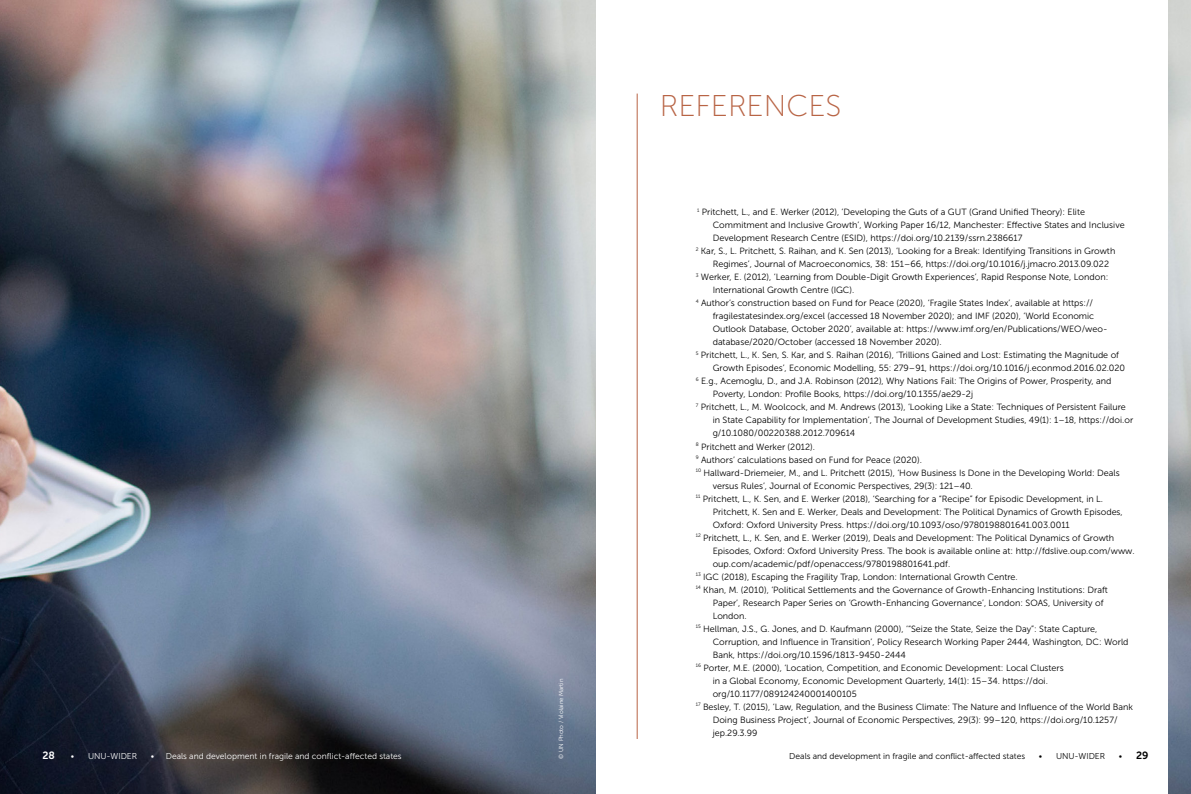
<style>
.page{position:relative;width:1191px;height:794px;background:#fff}
.page>*{position:absolute;margin:0;border:0;box-sizing:border-box;transform-origin:0 0}
.t1{font:30px "Museo Sans 100";color:#b86445}
.t2{font:10.5px "Museo Sans 700";color:#000}
.t3{font:10.5px "Museo Sans 700";color:#fff}
.t4{font:9px "Museo Sans 300";color:#000}
.t5{font:8.5px "Museo Sans 300";color:#fff}
.t6{font:8.5px "Museo Sans 300";color:#000}
.t7{font:6px "Museo Sans 300";color:#fff}
.s1{font-family:"Museo Sans 300";font-size:8.5px}
</style>
<div class="page">
<hr style="left:636px;top:94px;width:1px;height:645px;background:#b86445">
<img style="left:0;top:0;width:595px;height:794px">
<img style="left:1168px;top:0;width:23px;height:794px">
<p class="t3" style="left:43px;top:750px;width:14px">28</p>
<p class="t5" style="left:168px;top:752px;width:131px">Framework and policy guidebook</p>
<p class="t5" style="left:71px;top:752px;width:68px">• UNU-WIDER</p>
<p class="t5" style="left:151px;top:752px;width:252px">• Deals and development in fragile and conflict-affected states</p>
<p class="t7" style="left:558px;top:758px;width:81px;rotate:-90deg">© UN Photo / Violaine Martin</p>
<h1 class="t1" style="left:660px;top:90px;width:183px">REFERENCES</h1>
<p class="t4" style="left:697px;top:207px;width:389px"><sup>1</sup> Pritchett, L., and E. Werker (2012), ‘Developing the Guts of a GUT (Grand Unified Theory): Elite</p>
<p class="t4" style="left:712px;top:220px;width:413px">Commitment and Inclusive Growth’, Working Paper 16/12, Manchester: Effective States and Inclusive</p>
<p class="t4" style="left:712px;top:233px;width:311px">Development Research Centre (ESID), https://doi.org/10.2139/ssrn.2386617</p>
<p class="t4" style="left:695px;top:246px;width:421px"><sup>2</sup> Kar, S., L. Pritchett, S. Raihan, and K. Sen (2013), ‘Looking for a Break: Identifying Transitions in Growth</p>
<p class="t4" style="left:712px;top:259px;width:398px">Regimes’, Journal of Macroeconomics, 38: 151–66, https://doi.org/10.1016/j.jmacro.2013.09.022</p>
<p class="t4" style="left:695px;top:272px;width:414px"><sup>3</sup> Werker, E. (2012), ‘Learning from Double-Digit Growth Experiences’, Rapid Response Note, London:</p>
<p class="t4" style="left:712px;top:285px;width:143px">International Growth Centre (IGC).</p>
<p class="t4" style="left:695px;top:298px;width:399px"><sup>4</sup> Author’s construction based on Fund for Peace (2020), ‘Fragile States Index’, available at https://</p>
<p class="t4" style="left:712px;top:311px;width:383px">fragilestatesindex.org/excel (accessed 18 November 2020); and IMF (2020), ‘World Economic</p>
<p class="t4" style="left:712px;top:324px;width:396px">Outlook Database, October 2020’, available at: https://www.imf.org/en/Publications/WEO/weo-</p>
<p class="t4" style="left:712px;top:337px;width:230px">database/2020/October (accessed 18 November 2020).</p>
<p class="t4" style="left:695px;top:350px;width:425px"><sup>5</sup> Pritchett, L., K. Sen, S. Kar, and S. Raihan (2016), ‘Trillions Gained and Lost: Estimating the Magnitude of</p>
<p class="t4" style="left:712px;top:363px;width:414px">Growth Episodes’, Economic Modelling, 55: 279–91, https://doi.org/10.1016/j.econmod.2016.02.020</p>
<p class="t4" style="left:695px;top:376px;width:417px"><sup>6</sup> E.g., Acemoglu, D., and J.A. Robinson (2012), Why Nations Fail: The Origins of Power, Prosperity, and</p>
<p class="t4" style="left:712px;top:389px;width:262px">Poverty, London: Profile Books, https://doi.org/10.1355/ae29-2j</p>
<p class="t4" style="left:695px;top:402px;width:432px"><sup>7</sup> Pritchett, L., M. Woolcock, and M. Andrews (2013), ‘Looking Like a State: Techniques of Persistent Failure</p>
<p class="t4" style="left:712px;top:415px;width:422px">in State Capability for Implementation’, The Journal of Development Studies, 49(1): 1–18, https://doi.or</p>
<p class="t4" style="left:712px;top:428px;width:144px">g/10.1080/00220388.2012.709614</p>
<p class="t4" style="left:695px;top:441px;width:121px"><sup>8</sup> Pritchett and Werker (2012).</p>
<p class="t4" style="left:695px;top:454px;width:228px"><sup>9</sup> Authors’ calculations based on Fund for Peace (2020).</p>
<p class="t4" style="left:695px;top:467px;width:425px"><sup>10</sup> Hallward-Driemeier, M., and L. Pritchett (2015), ‘How Business Is Done in the Developing World: Deals</p>
<p class="t4" style="left:712px;top:480px;width:261px">versus Rules’, Journal of Economic Perspectives, 29(3): 121–40.</p>
<p class="t4" style="left:695px;top:493px;width:409px"><sup>11</sup> Pritchett, L., K. Sen, and E. Werker (2018), ‘Searching for a “Recipe” for Episodic Development, in L.</p>
<p class="t4" style="left:712px;top:506px;width:411px">Pritchett, K. Sen and E. Werker, Deals and Development: The Political Dynamics of Growth Episodes,</p>
<p class="t4" style="left:712px;top:519px;width:358px">Oxford: Oxford University Press. https://doi.org/10.1093/oso/9780198801641.003.0011</p>
<p class="t4" style="left:695px;top:532px;width:420px"><sup>12</sup> Pritchett, L., K. Sen, and E. Werker (2019), Deals and Development: The Political Dynamics of Growth</p>
<p class="t4" style="left:712px;top:545px;width:423px">Episodes, Oxford: Oxford University Press. The book is available online at: http://fdslive.oup.com/www.</p>
<p class="t4" style="left:712px;top:558px;width:239px">oup.com/academic/pdf/openaccess/9780198801641.pdf.</p>
<p class="t4" style="left:695px;top:571px;width:323px"><sup>13</sup> IGC (2018), Escaping the Fragility Trap, London: International Growth Centre.</p>
<p class="t4" style="left:695px;top:584px;width:414px"><sup>14</sup> Khan, M. (2010), ‘Political Settlements and the Governance of Growth-Enhancing Institutions: Draft</p>
<p class="t4" style="left:712px;top:597px;width:392px">Paper’, Research Paper Series on ‘Growth-Enhancing Governance’, London: SOAS, University of</p>
<p class="t4" style="left:712px;top:610px;width:36px">London.</p>
<p class="t4" style="left:695px;top:623px;width:403px"><sup>15</sup> Hellman, J.S., G. Jones, and D. Kaufmann (2000), ‘“Seize the State, Seize the Day”: State Capture,</p>
<p class="t4" style="left:712px;top:636px;width:417px">Corruption, and Influence in Transition’, Policy Research Working Paper 2444, Washington, DC: World</p>
<p class="t4" style="left:712px;top:649px;width:195px">Bank, https://doi.org/10.1596/1813-9450-2444</p>
<p class="t4" style="left:695px;top:662px;width:369px"><sup>16</sup> Porter, M.E. (2000), ‘Location, Competition, and Economic Development: Local Clusters</p>
<p class="t4" style="left:712px;top:675px;width:337px">in a Global Economy, Economic Development Quarterly, 14(1): 15–34. https://doi.</p>
<p class="t4" style="left:712px;top:688px;width:146px">org/10.1177/089124240001400105</p>
<p class="t4" style="left:695px;top:701px;width:439px"><sup>17</sup> Besley, T. (2015), ‘Law, Regulation, and the Business Climate: The Nature and Influence of the World Bank</p>
<p class="t4" style="left:712px;top:714px;width:406px">Doing Business Project’, Journal of Economic Perspectives, 29(3): 99–120, https://doi.org/10.1257/</p>
<p class="t4" style="left:712px;top:727px;width:46px">jep.29.3.99</p>
<p class="t6" style="left:789px;top:752px;width:237px">Deals and development in fragile and conflict-affected states</p>
<p class="t6" style="left:1039px;top:752px;width:68px">• UNU-WIDER</p>
<p class="t2" style="left:1118px;top:750px;width:31px"><span class="s1">•</span> 29</p>
</div>
